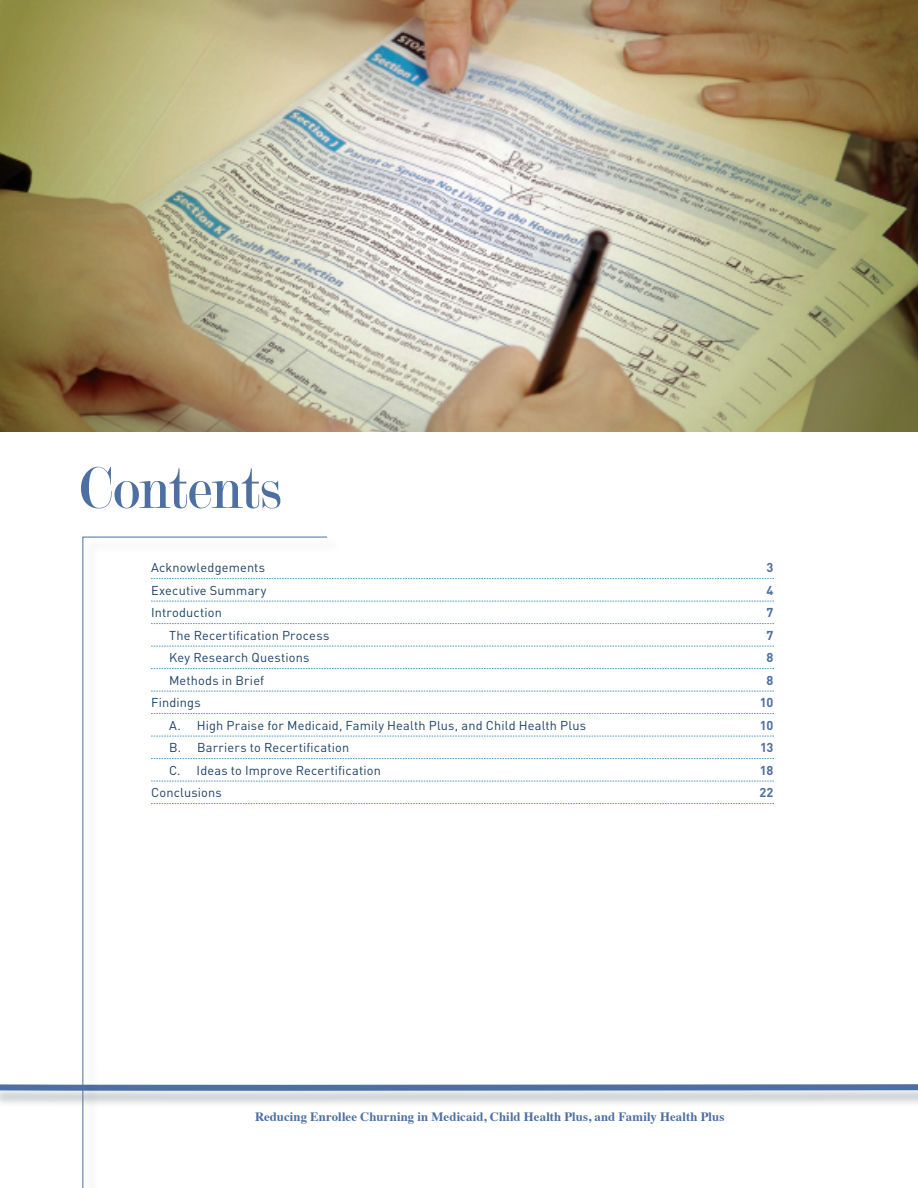
<style>
.page{position:relative;width:918px;height:1188px;background:#fff}
.page>*{position:absolute;margin:0;border:0;box-sizing:border-box;transform-origin:0 0}
.NYSHF_Section_Heads{font:63px "Modern";letter-spacing:-.02em;color:#4d6fa1;scale:.95 1}
.NYSHF_TOC{font:12.75px "DIN";letter-spacing:.015em;color:#1b4064}
.NYSHF_page_footer{font:700 12.75px "Times";letter-spacing:.01em;color:#4d6fa1}
.NYSHF_TOC-2{font:700 12.75px "DIN";letter-spacing:-.02em;color:#4d6fa1}
</style>
<div class="page">
<img style="left:0;top:0;width:918px;height:432px">
<div style="left:0;top:1085px;width:918px;height:23px;background:#011622;opacity:.3"></div>
<svg style="left:0;top:1084px;width:918px;height:9px;background:#8299ba"></svg>
<div style="left:83px;top:538px;width:259px;height:650px;background:#fff"></div>
<svg style="left:82px;top:536px;width:246px;height:652px"></svg>
<svg style="left:151px;top:578px;width:623px;height:1px"></svg>
<svg style="left:151px;top:601px;width:623px;height:1px"></svg>
<svg style="left:151px;top:623px;width:623px;height:1px"></svg>
<svg style="left:151px;top:646px;width:623px;height:1px"></svg>
<svg style="left:151px;top:668px;width:623px;height:1px"></svg>
<svg style="left:151px;top:691px;width:623px;height:1px"></svg>
<svg style="left:151px;top:713px;width:623px;height:1px"></svg>
<svg style="left:151px;top:736px;width:623px;height:1px"></svg>
<svg style="left:151px;top:758px;width:623px;height:1px"></svg>
<svg style="left:151px;top:781px;width:623px;height:1px"></svg>
<svg style="left:151px;top:803px;width:623px;height:1px"></svg>
<p class="NYSHF_Section_Heads" style="left:80px;top:457px;width:214px">Contents</p>
<p class="NYSHF_TOC" style="left:151px;top:561px;width:116px">Acknowledgements</p>
<p class="NYSHF_TOC-2" style="left:767px;top:559px;width:8px">3</p>
<p class="NYSHF_TOC" style="left:151px;top:583px;width:117px">Executive Summary</p>
<p class="NYSHF_TOC-2" style="left:767px;top:582px;width:8px">4</p>
<p class="NYSHF_TOC" style="left:151px;top:606px;width:72px">Introduction</p>
<p class="NYSHF_TOC-2" style="left:767px;top:604px;width:8px">7</p>
<p class="NYSHF_TOC" style="left:169px;top:628px;width:162px">The Recertification Process</p>
<p class="NYSHF_TOC-2" style="left:767px;top:627px;width:8px">7</p>
<p class="NYSHF_TOC" style="left:169px;top:651px;width:142px">Key Research Questions</p>
<p class="NYSHF_TOC-2" style="left:767px;top:649px;width:8px">8</p>
<p class="NYSHF_TOC" style="left:169px;top:673px;width:97px">Methods in Brief</p>
<p class="NYSHF_TOC-2" style="left:767px;top:672px;width:8px">8</p>
<p class="NYSHF_TOC" style="left:151px;top:696px;width:51px">Findings</p>
<p class="NYSHF_TOC-2" style="left:760px;top:694px;width:15px">10</p>
<p class="NYSHF_TOC" style="left:169px;top:718px;width:419px">A. High Praise for Medicaid, Family Health Plus, and Child Health Plus</p>
<p class="NYSHF_TOC-2" style="left:760px;top:717px;width:15px">10</p>
<p class="NYSHF_TOC" style="left:169px;top:741px;width:182px">B. Barriers to Recertification</p>
<p class="NYSHF_TOC-2" style="left:760px;top:739px;width:15px">13</p>
<p class="NYSHF_TOC" style="left:169px;top:763px;width:213px">C. Ideas to Improve Recertification</p>
<p class="NYSHF_TOC-2" style="left:760px;top:762px;width:15px">18</p>
<p class="NYSHF_TOC" style="left:151px;top:786px;width:72px">Conclusions</p>
<p class="NYSHF_TOC-2" style="left:759px;top:784px;width:16px">22</p>
<p class="NYSHF_page_footer" style="left:255px;top:1105px;width:471px">Reducing Enrollee Churning in Medicaid, Child Health Plus, and Family Health Plus</p>
</div>
